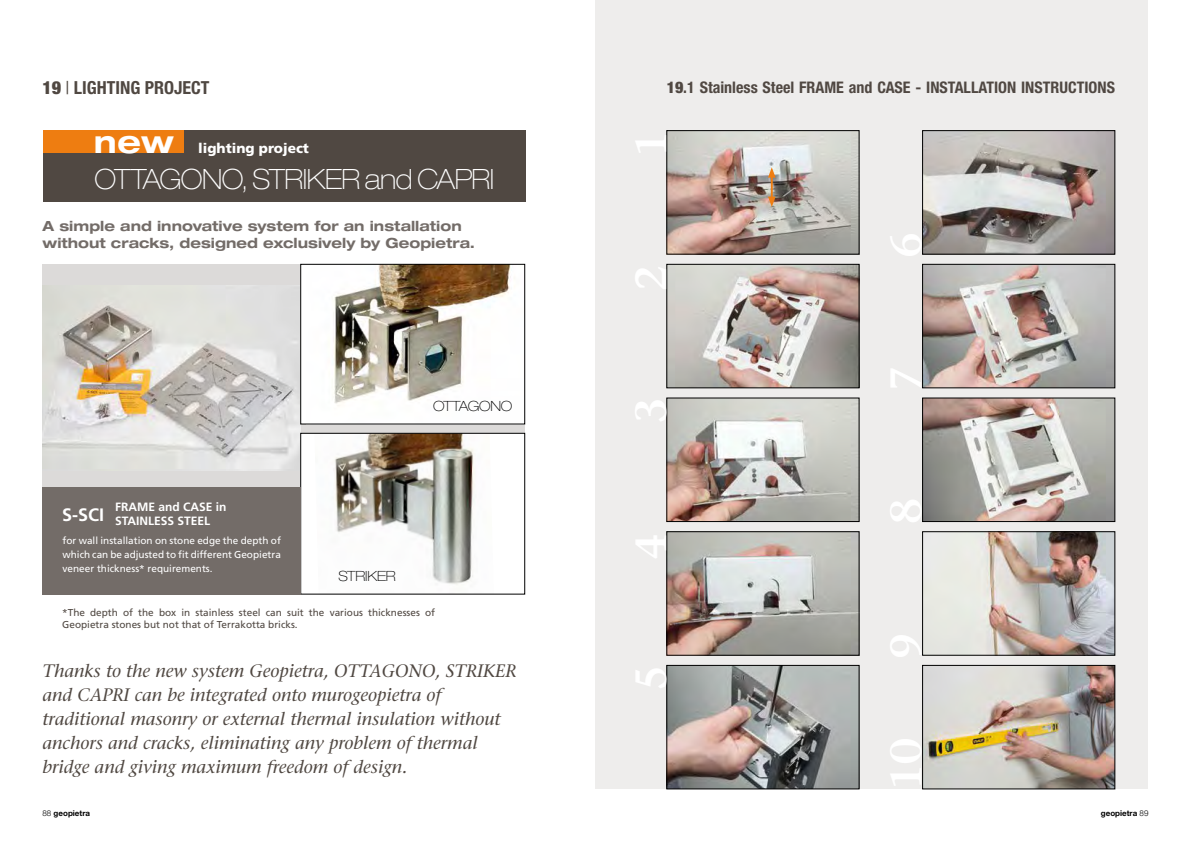
<style>
.page{position:relative;width:1191px;height:842px;background:#fff}
.page>*{position:absolute;margin:0;border:0;box-sizing:border-box;transform-origin:0 0}
.t1{font:700 expanded 31px "Helvetica Neue LT Std";color:#fff}
.t2{font:100 expanded 28px "Helvetica Neue LT Std";letter-spacing:-.02em;color:#fff;scale:.95 1}
.t3{font:italic 500 18px/24px "Stone Serif Std";color:#504842}
.t4{font:700 condensed 18px "Helvetica Neue LT Std";color:#504842}
.t5{font:700 18px "Frutiger LT Std";color:#fff}
.t6{font:700 condensed 16px "Helvetica Neue LT Std";color:#504842}
.t7{font:100 expanded 14.1px "Helvetica Neue LT Std";letter-spacing:-.015em;color:#000}
.t8{font:700 expanded 14px/16.8px "Helvetica Neue LT Std";color:#736c68}
.t9{font:900 13.7px "Frutiger LT Std";color:#fff}
.t10{font:700 12px/14px "Frutiger LT Std";color:#fff}
.t11{font:10px/14px "Frutiger LT Std";color:#fff;text-align:justify}
.t12{font:10px/12px "Frutiger LT Std";color:#504842}
.t13{font:700 8px "Helvetica Neue LT Std";color:#000}
.s1{font-weight:900}
.s2{font-weight:400}
.s3{font-weight:300}
</style>
<div class="page">
<div style="left:595px;top:0;width:553px;height:789px;background:#eeedec"></div>
<img style="left:668px;top:534px;width:189px;height:119px">
<img style="left:668px;top:667px;width:189px;height:120px">
<div style="left:666px;top:665px;width:193px;height:124px;border:1px solid #000"></div>
<img style="left:668px;top:132px;width:189px;height:120px">
<div style="left:666px;top:130px;width:193px;height:124px;border:1px solid #000"></div>
<img style="left:668px;top:266px;width:189px;height:120px">
<div style="left:666px;top:264px;width:193px;height:124px;border:1px solid #000"></div>
<img style="left:668px;top:400px;width:189px;height:120px">
<div style="left:666px;top:398px;width:193px;height:124px;border:1px solid #000"></div>
<img style="left:924px;top:534px;width:189px;height:119px">
<div style="left:922px;top:532px;width:193px;height:123px;border:1px solid #000"></div>
<img style="left:924px;top:667px;width:189px;height:120px">
<div style="left:922px;top:665px;width:193px;height:124px;border:1px solid #000"></div>
<img style="left:924px;top:132px;width:189px;height:120px">
<div style="left:922px;top:130px;width:193px;height:124px;border:1px solid #000"></div>
<img style="left:924px;top:266px;width:189px;height:120px">
<div style="left:922px;top:264px;width:193px;height:124px;border:1px solid #000"></div>
<img style="left:924px;top:400px;width:189px;height:120px">
<div style="left:922px;top:398px;width:193px;height:124px;border:1px solid #000"></div>
<svg style="left:768px;top:167px;width:7px;height:40px"></svg>
<div style="left:42px;top:264px;width:482px;height:330px;background:#dcdad9"></div>
<img style="left:43px;top:286px;width:257px;height:185px">
<div style="left:301px;top:433px;width:224px;height:161px;background:#fff"></div>
<img style="left:334px;top:435px;width:141px;height:150px">
<div style="left:300px;top:433px;width:225px;height:161px;border:1px solid #000"></div>
<img style="left:306px;top:266px;width:217px;height:156px">
<div style="left:300px;top:264px;width:225px;height:160px;border:1px solid #000"></div>
<div style="left:43px;top:131px;width:482px;height:71px;background:#504842"></div>
<div style="left:43px;top:131px;width:141px;height:22px;background:#ee7d11"></div>
<div style="left:43px;top:487px;width:257px;height:107px;background:#736c68"></div>
<p class="t4" style="left:43px;top:76px;width:168px"><span class="s1">19</span> <span class="s2">|</span> LIGHTING PROJECT</p>
<h1 class="t1" style="left:94px;top:122px;width:82px">new</h1>
<p class="t9" style="left:198px;top:140px;width:112px">lighting project</p>
<h2 class="t2" style="left:94px;top:162px;width:422px">OTTAGONO, STRIKER and CAPRI</h2>
<p class="t8" style="left:43px;top:217px;width:434px">A simple and innovative system for an installation without cracks, designed exclusively by Geopietra.</p>
<p class="t5" style="left:62px;top:504px;width:44px">S-SCI</p>
<p class="t10" style="left:115px;top:500px;width:113px">FRAME and CASE in<br>STAINLESS STEEL</p>
<p class="t11" style="left:63px;top:534px;width:220px">for wall installation on stone edge the depth of which can be adjusted to fit different Geopietra veneer thickness* requirements.</p>
<p class="t7" style="left:433px;top:397px;width:81px">OTTAGONO</p>
<p class="t7" style="left:338px;top:567px;width:59px">STRIKER</p>
<p class="t12" style="left:62px;top:606px;width:374px">*The depth of the box in stainless steel can suit the various thicknesses of<br>Geopietra stones but not that of Terrakotta bricks.</p>
<p class="t3" style="left:43px;top:658px;width:475px">Thanks to the new system Geopietra, OTTAGONO, STRIKER and CAPRI can be integrated onto murogeopietra of traditional masonry or external thermal insulation without anchors and cracks, eliminating any problem of thermal bridge and giving maximum freedom of design.</p>
<p class="t6" style="left:666px;top:78px;width:450px"><span class="s1">19</span>.1 Stainless Steel FRAME and CASE - INSTALLATION INSTRUCTIONS</p>
<p class="t13" style="left:43px;top:808px;width:49px"><span class="s3">88</span> geopietra</p>
<p class="t13" style="left:1100px;top:808px;width:49px">geopietra <span class="s3">89</span></p>
</div>
